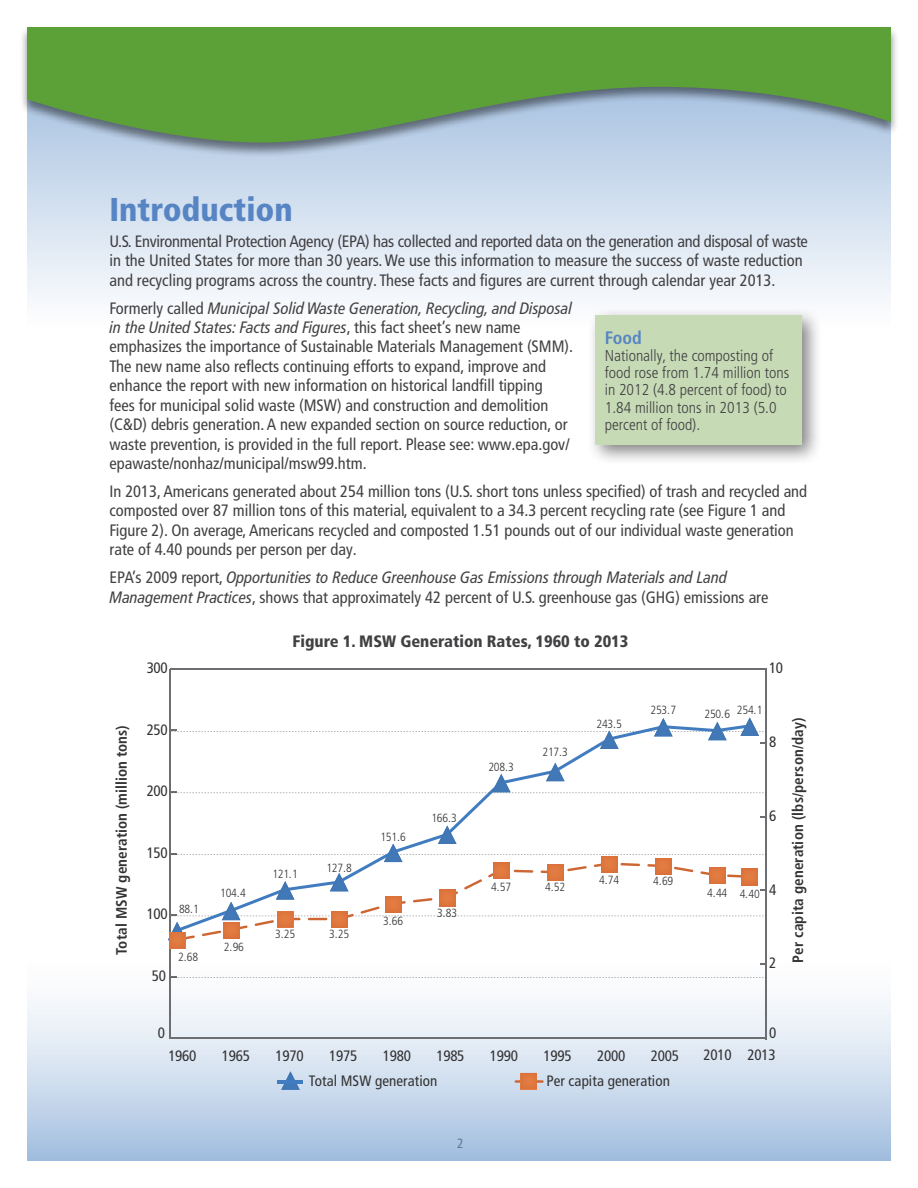
<style>
.page{position:relative;width:918px;height:1188px;background:#fff}
.page>*{position:absolute;margin:0;border:0;box-sizing:border-box;transform-origin:0 0}
.Heading1{font:900 condensed 33px "Frutiger LT Pro";color:#5785c4}
.Box_Heading{font:700 condensed 18px "Frutiger LT Pro";color:#5785c4}
.Body{font:condensed 16.5px/19.5px "Frutiger LT Pro";color:#414042}
.Body-2{font:italic condensed 16.5px/19.5px "Frutiger LT Pro";color:#414042}
.Figure_title{font:900 condensed 16.5px "Frutiger LT Pro";color:#414042}
.Box_Body{font:300 condensed 15.75px/17.2px "Frutiger LT Pro";color:#414042}
.t1{font:condensed 15px "Frutiger LT Std";letter-spacing:-.015em;color:#333}
.t2{font:700 condensed 15px "Frutiger LT Std";letter-spacing:.005em;color:#333}
.t3{font:condensed 15px "Frutiger LT Std";letter-spacing:.005em;color:#333}
.t4{font:condensed 13.5px "Frutiger LT Pro";color:#5d7e95}
.t5{font:300 condensed 11.85px "Frutiger LT Std";letter-spacing:-.015em;color:#333}
.s1{font-style:italic}
.s2{font-style:normal}
</style>
<div class="page">
<svg style="left:27px;top:157px;width:864px;height:143px;background:#dae5f2"></svg>
<div style="left:19px;top:26px;width:880px;height:131px;background:#000;opacity:.48"></div>
<svg style="left:27px;top:27px;width:864px;height:116px;background:#6ea55f"></svg>
<div style="left:27px;top:952px;width:864px;height:209px;background:linear-gradient(to bottom,#fff,#a8c2e1)"></div>
<hr style="left:173px;top:1037px;width:590px;height:2px;background:#6d6e71">
<hr style="left:173px;top:669px;width:590px;height:1px;background:#6d6e71">
<hr style="left:170px;top:669px;width:1px;height:369px;background:#6d6e71">
<img style="left:281px;top:1071px;width:19px;height:19px">
<hr style="left:277px;top:1080px;width:26px;height:4px;background:#427cc0">
<svg style="left:515px;top:1080px;width:6px;height:3px"></svg>
<svg style="left:537px;top:1080px;width:7px;height:3px"></svg>
<hr style="left:765px;top:670px;width:2px;height:369px;background:#6d6e71">
<svg style="left:171px;top:976px;width:594px;height:2px"></svg>
<svg style="left:171px;top:826px;width:593px;height:36px"></svg>
<img style="left:438px;top:826px;width:19px;height:18px">
<svg style="left:171px;top:763px;width:593px;height:31px"></svg>
<img style="left:546px;top:763px;width:19px;height:18px">
<svg style="left:171px;top:718px;width:594px;height:31px"></svg>
<img style="left:740px;top:717px;width:19px;height:19px">
<svg style="left:175px;top:862px;width:572px;height:79px"></svg>
<img style="left:169px;top:932px;width:16px;height:17px">
<img style="left:223px;top:922px;width:16px;height:16px">
<img style="left:277px;top:911px;width:16px;height:16px">
<img style="left:331px;top:911px;width:16px;height:16px">
<img style="left:385px;top:896px;width:16px;height:16px">
<img style="left:439px;top:890px;width:16px;height:16px">
<img style="left:493px;top:863px;width:16px;height:16px">
<img style="left:547px;top:864px;width:16px;height:17px">
<img style="left:601px;top:856px;width:16px;height:16px">
<img style="left:655px;top:858px;width:16px;height:16px">
<img style="left:709px;top:867px;width:16px;height:17px">
<img style="left:742px;top:869px;width:16px;height:16px">
<img style="left:521px;top:1073px;width:16px;height:16px">
<div style="left:587px;top:307px;width:237px;height:160px;background:#000;opacity:.5"></div>
<div style="left:595px;top:315px;width:206px;height:129px;background:#c6dab6"></div>
<p class="Heading1" style="left:110px;top:189px;width:185px">Introduction</p>
<p class="Body" style="left:110px;top:231px;width:700px">U.S. Environmental Protection Agency (EPA) has collected and reported data on the generation and disposal of waste in the United States for more than 30 years. We use this information to measure the success of waste reduction and recycling programs across the country. These facts and figures are current through calendar year 2013.</p>
<p class="Body" style="left:110px;top:298px;width:465px">Formerly called <span class="s1">Municipal Solid Waste Generation, Recycling, and Disposal in the United States: Facts and Figures</span>, this fact sheet’s new name emphasizes the importance of Sustainable Materials Management (SMM).<br>The new name also reflects continuing efforts to expand, improve and enhance the report with new information on historical landfill tipping<br>fees for municipal solid waste (MSW) and construction and demolition (C&amp;D) debris generation. A new expanded section on source reduction, or waste prevention, is provided in the full report. Please see: www.epa.gov/ epawaste/nonhaz/municipal/msw99.htm.</p>
<p class="Body" style="left:110px;top:482px;width:699px">In 2013, Americans generated about 254 million tons (U.S. short tons unless specified) of trash and recycled and composted over 87 million tons of this material, equivalent to a 34.3 percent recycling rate (see Figure 1 and Figure 2). On average, Americans recycled and composted 1.51 pounds out of our individual waste generation rate of 4.40 pounds per person per day.</p>
<p class="Body-2" style="left:110px;top:568px;width:661px"><span class="s2">EPA’s 2009 report,</span> Opportunities to Reduce Greenhouse Gas Emissions through Materials and Land<br>Management Practices<span class="s2">, shows that approximately 42 percent of U.S. greenhouse gas (GHG) emissions are</span></p>
<p class="Box_Heading" style="left:605px;top:327px;width:38px">Food</p>
<p class="Box_Body" style="left:605px;top:347px;width:186px">Nationally, the composting of food rose from 1.74 million tons in 2012 (4.8 percent of food) to<br>1.84 million tons in 2013 (5.0 percent of food).</p>
<p class="t1" style="left:147px;top:659px;width:23px">300</p>
<p class="t2" style="left:113px;top:955px;width:231px;rotate:-90deg">Total MSW generation (million tons)</p>
<p class="t1" style="left:147px;top:721px;width:23px">250</p>
<p class="t1" style="left:147px;top:782px;width:23px">200</p>
<p class="t1" style="left:147px;top:844px;width:23px">150</p>
<p class="t1" style="left:147px;top:905px;width:23px">100</p>
<p class="t5" style="left:179px;top:902px;width:22px">88.1</p>
<p class="t1" style="left:152px;top:967px;width:16px">50</p>
<p class="t5" style="left:178px;top:951px;width:22px">2.68</p>
<p class="t5" style="left:220px;top:887px;width:27px">104.4</p>
<p class="t5" style="left:224px;top:941px;width:22px">2.96</p>
<p class="Figure_title" style="left:293px;top:631px;width:337px">Figure 1. MSW Generation Rates, 1960 to 2013</p>
<p class="t5" style="left:380px;top:830px;width:27px">151.6</p>
<p class="t5" style="left:431px;top:811px;width:27px">166.3</p>
<p class="t5" style="left:488px;top:760px;width:27px">208.3</p>
<p class="t5" style="left:542px;top:745px;width:27px">217.3</p>
<p class="t5" style="left:596px;top:718px;width:27px">243.5</p>
<p class="t5" style="left:651px;top:703px;width:27px">253.7</p>
<p class="t5" style="left:272px;top:867px;width:27px">121.1</p>
<p class="t5" style="left:326px;top:861px;width:27px">127.8</p>
<p class="t5" style="left:275px;top:927px;width:22px">3.25</p>
<p class="t5" style="left:329px;top:927px;width:22px">3.25</p>
<p class="t5" style="left:383px;top:914px;width:22px">3.66</p>
<p class="t5" style="left:437px;top:906px;width:22px">3.83</p>
<p class="t5" style="left:491px;top:880px;width:22px">4.57</p>
<p class="t5" style="left:545px;top:881px;width:22px">4.52</p>
<p class="t5" style="left:599px;top:874px;width:22px">4.74</p>
<p class="t5" style="left:653px;top:874px;width:22px">4.69</p>
<p class="t1" style="left:769px;top:659px;width:16px">10</p>
<p class="t5" style="left:705px;top:705px;width:59px">250.6 254.1</p>
<p class="t1" style="left:769px;top:733px;width:9px">8</p>
<p class="t1" style="left:769px;top:807px;width:9px">6</p>
<p class="t5" style="left:707px;top:886px;width:54px">4.44 4.40</p>
<p class="t1" style="left:769px;top:881px;width:9px">4</p>
<p class="t1" style="left:769px;top:955px;width:9px">2</p>
<p class="t2" style="left:789px;top:963px;width:246px;rotate:-90deg">Per capita generation (lbs/person/day)</p>
<p class="t1" style="left:158px;top:1024px;width:9px">0</p>
<p class="t1" style="left:168px;top:1047px;width:30px">1960</p>
<p class="t1" style="left:222px;top:1047px;width:30px">1965</p>
<p class="t1" style="left:276px;top:1047px;width:30px">1970</p>
<p class="t1" style="left:329px;top:1047px;width:30px">1975</p>
<p class="t1" style="left:383px;top:1047px;width:30px">1980</p>
<p class="t1" style="left:436px;top:1047px;width:30px">1985</p>
<p class="t1" style="left:490px;top:1047px;width:30px">1990</p>
<p class="t1" style="left:544px;top:1047px;width:30px">1995</p>
<p class="t1" style="left:597px;top:1047px;width:30px">2000</p>
<p class="t1" style="left:651px;top:1047px;width:30px">2005</p>
<p class="t1" style="left:703px;top:1046px;width:30px">2010</p>
<p class="t3" style="left:309px;top:1072px;width:130px">Total MSW generation</p>
<p class="t3" style="left:547px;top:1072px;width:125px">Per capita generation</p>
<p class="t1" style="left:769px;top:1024px;width:9px">0</p>
<p class="t1" style="left:748px;top:1046px;width:30px">2013</p>
<p class="t4" style="left:457px;top:1136px;width:8px">2</p>
</div>
